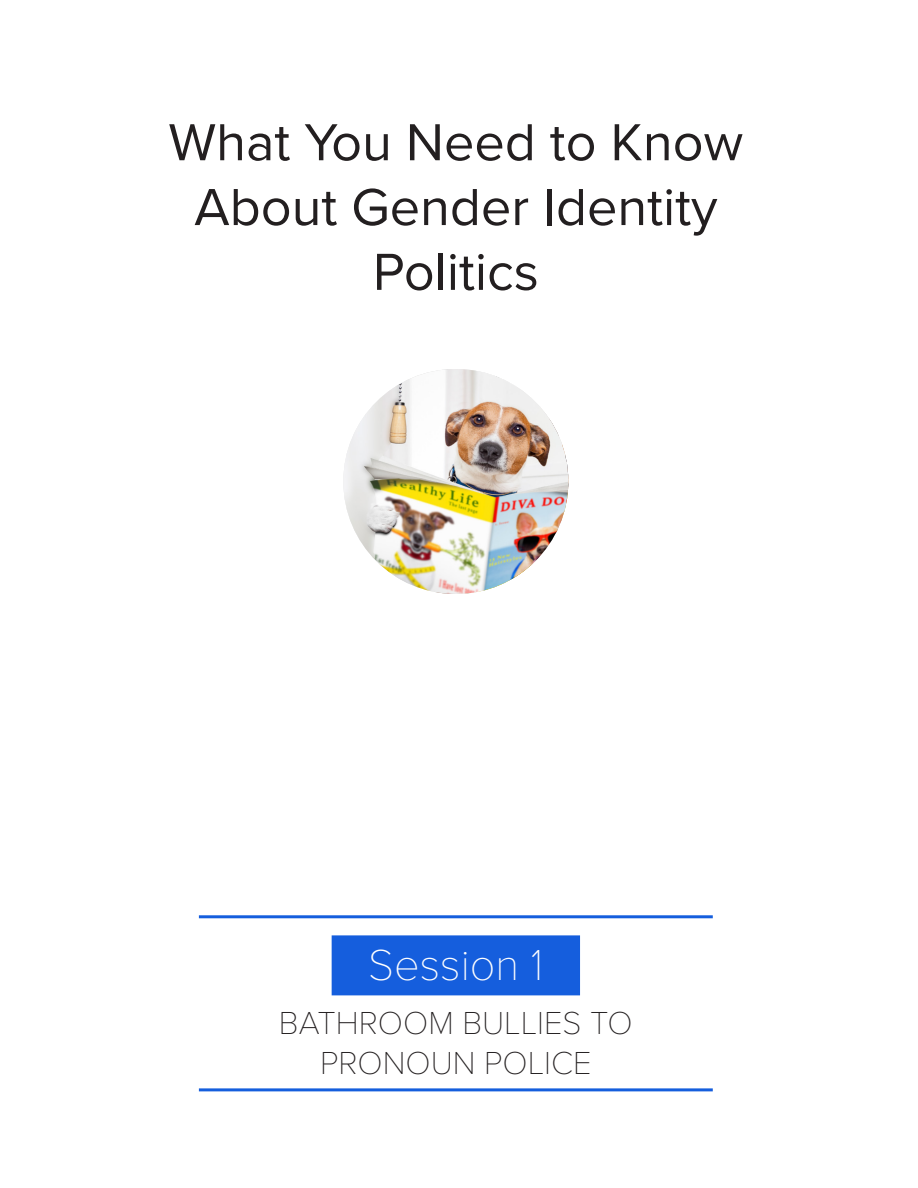
<style>
.page{position:relative;width:918px;height:1188px;background:#fff}
.page>*{position:absolute;margin:0;border:0;box-sizing:border-box;transform-origin:0 0}
.t1{font:54px/64.8px "Proxima Nova";color:#231f20;text-align:center}
.t2{font:100 45px "Proxima Nova T";color:#fff}
.t3{font:100 33px "Proxima Nova T";color:#231f20}
</style>
<div class="page">
<div style="left:332px;top:935px;width:248px;height:60px;background:#155edd"></div>
<hr style="left:199px;top:1088px;width:514px;height:3px;background:#155edd">
<hr style="left:199px;top:915px;width:514px;height:3px;background:#155edd">
<img style="left:442px;top:369px;width:126px;height:225px">
<img style="left:343px;top:369px;width:225px;height:225px;border-radius:112px">
<p class="t1" style="left:168px;top:108px;width:576px">What You Need to Know<br>About Gender Identity<br>Politics</p>
<p class="t2" style="left:368px;top:931px;width:177px">Session 1</p>
<p class="t3" style="left:279px;top:999px;width:355px">BATHROOM BULLIES TO</p>
<p class="t3" style="left:320px;top:1038px;width:273px">PRONOUN POLICE</p>
</div>
